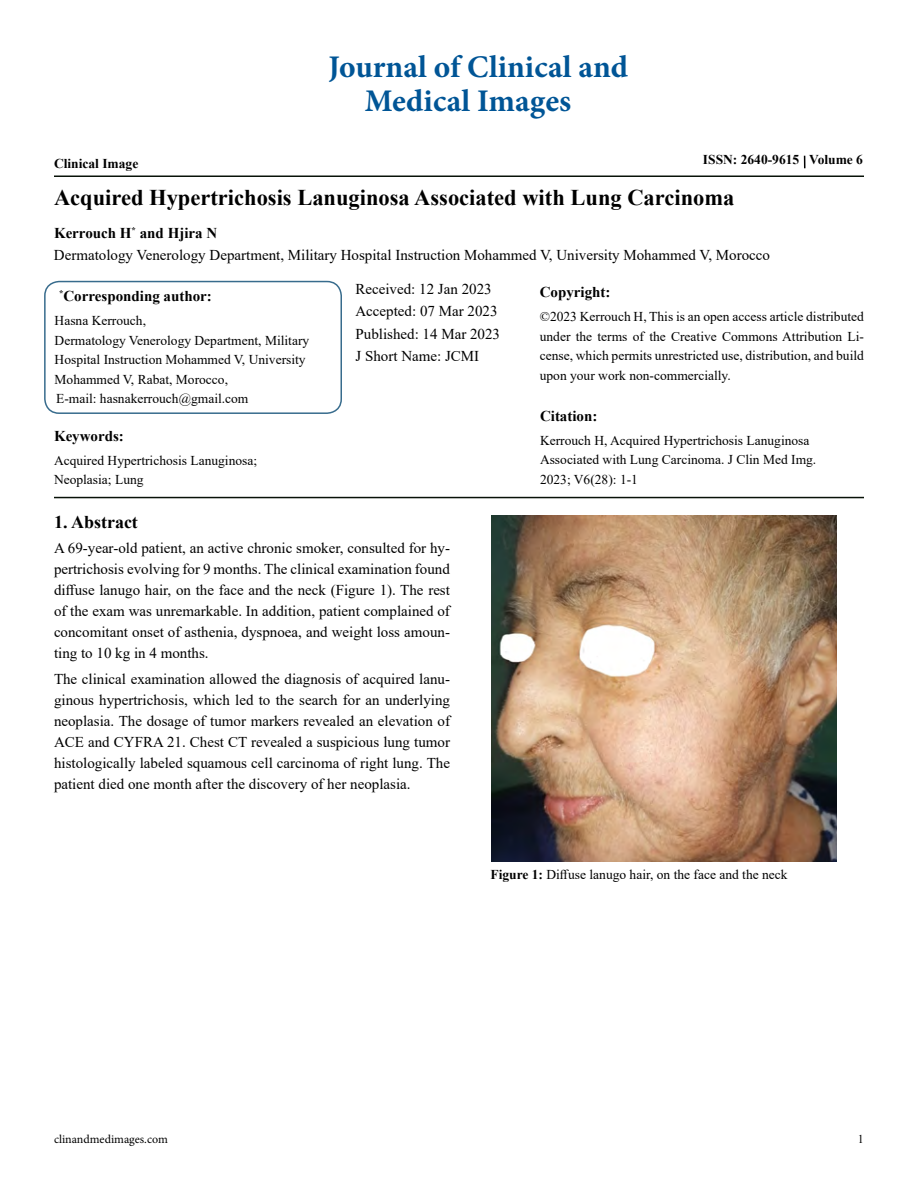
<style>
.page{position:relative;width:918px;height:1188px;background:#fff}
.page>*{position:absolute;margin:0;border:0;box-sizing:border-box;transform-origin:0 0}
.t1{font:700 31.5px/34.5px "Minion Pro";color:#005596}
.t2{font:700 22.5px "Times New Roman";color:#000}
.t3{font:700 18px "Times New Roman";color:#000}
.t4{font:15px/21px "Times New Roman";color:#000}
.t5{font:700 15px "Times New Roman";color:#000}
.t6{font:13.5px/19.5px "Times New Roman";color:#000}
.t7{font:700 13.5px "Times New Roman";color:#000}
.t8{font:12px "Minion Pro";letter-spacing:-.005em;color:#000}
.t9{font:12px "Times New Roman";color:#000}
.s1{font-weight:700}
</style>
<div class="page">
<hr style="left:54px;top:176px;width:810px;height:1px;background:#081208">
<svg style="left:804px;top:156px;width:2px;height:12px"></svg>
<div style="left:44px;top:281px;width:298px;height:133px;border:2px solid #386c8d;border-radius:14px"></div>
<hr style="left:54px;top:497px;width:810px;height:1px;background:#081208">
<img style="left:492px;top:515px;width:345px;height:347px">
<h1 class="t1" style="left:365px;top:49px;width:265px;text-indent:-36px">Journal of Clinical and<br>Medical Images</h1>
<p class="t7" style="left:54px;top:154px;width:86px">Clinical Image</p>
<p class="t7" style="left:703px;top:150px;width:162px">ISSN: 2640-9615 Volume 6</p>
<h2 class="t2" style="left:54px;top:181px;width:682px">Acquired Hypertrichosis Lanuginosa Associated with Lung Carcinoma</h2>
<p class="t4" style="left:54px;top:221px;width:718px;line-height:22.5px"><span class="s1">Kerrouch H</span><sup>*</sup> <span class="s1">and Hjira N<br></span>Dermatology Venerology Department, Military Hospital Instruction Mohammed V, University Mohammed V, Morocco</p>
<p class="t5" style="left:59px;top:286px;width:154px"><sup>*</sup>Corresponding author:</p>
<p class="t6" style="left:55px;top:311px;width:256px">Hasna Kerrouch,<br>Dermatology Venerology Department, Military Hospital Instruction Mohammed V, University Mohammed V, Rabat, Morocco,<br>E-mail: hasnakerrouch@gmail.com</p>
<p class="t5" style="left:54px;top:425px;width:71px">Keywords:</p>
<p class="t6" style="left:54px;top:450px;width:205px">Acquired Hypertrichosis Lanuginosa;<br>Neoplasia; Lung</p>
<p class="t4" style="left:356px;top:277px;width:146px;line-height:22.5px">Received: 12 Jan 2023<br>Accepted: 07 Mar 2023<br>Published: 14 Mar 2023<br>J Short Name: JCMI</p>
<p class="t5" style="left:540px;top:281px;width:72px">Copyright:</p>
<p class="t6" style="left:540px;top:307px;width:326px;text-align:justify">©2023 Kerrouch H, This is an open access article distributed under the terms of the Creative Commons Attribution Li&shy;cense, which permits unrestricted use, distribution, and build upon your work non-commercially.</p>
<p class="t5" style="left:540px;top:405px;width:59px">Citation:</p>
<p class="t6" style="left:540px;top:430px;width:278px">Kerrouch H, Acquired Hypertrichosis Lanuginosa<br>Associated with Lung Carcinoma. J Clin Med Img.<br>2023; V6(28): 1-1</p>
<p class="t3" style="left:54px;top:509px;width:85px">1. Abstract</p>
<p class="t4" style="left:54px;top:537px;width:398px;text-align:justify">A 69-year-old patient, an active chronic smoker, consulted for hy&shy;pertrichosis evolving for 9 months. The clinical examination found diffuse lanugo hair, on the face and the neck (Figure 1). The rest of the exam was unremarkable. In addition, patient complained of concomitant onset of asthenia, dyspnoea, and weight loss amoun&shy;ting to 10 kg in 4 months.</p>
<p class="t4" style="left:54px;top:668px;width:398px;text-align:justify">The clinical examination allowed the diagnosis of acquired lanu&shy;ginous hypertrichosis, which led to the search for an underlying neoplasia. The dosage of tumor markers revealed an elevation of ACE and CYFRA 21. Chest CT revealed a suspicious lung tumor histologically labeled squamous cell carcinoma of right lung. The patient died one month after the discovery of her neoplasia.</p>
<p class="t6" style="left:490px;top:864px;width:299px"><span class="s1">Figure 1:</span> Diffuse lanugo hair, on the face and the neck</p>
<p class="t8" style="left:54px;top:1131px;width:115px">clinandmedimages.com</p>
<p class="t9" style="left:858px;top:1130px;width:7px">1</p>
</div>
